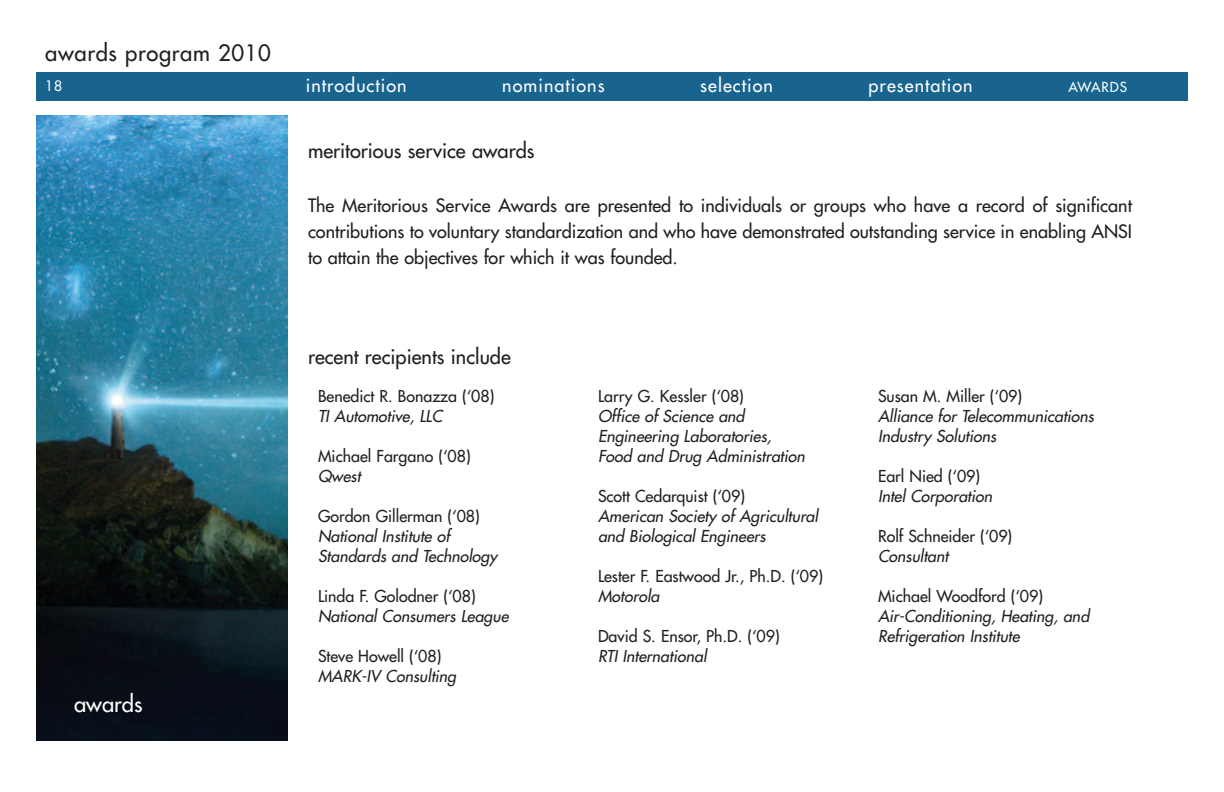
<style>
.page{position:relative;width:1224px;height:792px;background:#fff}
.page>*{position:absolute;margin:0;border:0;box-sizing:border-box;transform-origin:0 0}
.t1{font:22px "Futura";letter-spacing:.03em;color:#231f20}
.t2{font:22px "Futura";color:#fff}
.t3{font:20px "Futura";color:#231f20}
.t4{font:18px/26px "Futura";color:#231f20;text-align:justify}
.t5{font:18px "Futura";letter-spacing:.06em;color:#fff}
.t6{font:italic 16px/20px "Futura";color:#231f20}
.t7{font:16px "Futura";color:#231f20}
.t8{font:14px "Futura";color:#fff}
.t9{font:13.6px "Futura";letter-spacing:.075em;color:#fff}
</style>
<div class="page">
<div style="left:36px;top:72px;width:1152px;height:29px;background:#18648f"></div>
<img style="left:36px;top:115px;width:252px;height:625px">
<h1 class="t1" style="left:45px;top:42px;width:227px">awards program 2010</h1>
<p class="t8" style="left:45px;top:78px;width:18px">18</p>
<h1 class="t2" style="left:74px;top:693px;width:70px">awards</h1>
<p class="t5" style="left:306px;top:76px;width:102px">introduction</p>
<p class="t5" style="left:502px;top:76px;width:104px">nominations</p>
<p class="t5" style="left:700px;top:76px;width:74px">selection</p>
<p class="t5" style="left:869px;top:76px;width:106px">presentation</p>
<p class="t9" style="left:1068px;top:80px;width:60px">AWARDS</p>
<p class="t3" style="left:308px;top:141px;width:228px">meritorious service awards</p>
<p class="t4" style="left:308px;top:194px;width:826px">The Meritorious Service Awards are presented to individuals or groups who have a record of significant contributions to voluntary standardization and who have demonstrated outstanding service in enabling ANSI to attain the objectives for which it was founded.</p>
<p class="t3" style="left:308px;top:347px;width:204px">recent recipients include</p>
<p class="t7" style="left:318px;top:388px;width:178px">Benedict R. Bonazza (‘08)</p>
<p class="t6" style="left:318px;top:407px;width:126px">TI Automotive, LLC</p>
<p class="t7" style="left:318px;top:448px;width:154px">Michael Fargano (‘08)</p>
<p class="t6" style="left:318px;top:467px;width:44px">Qwest</p>
<p class="t7" style="left:318px;top:508px;width:163px">Gordon Gillerman (‘08)</p>
<p class="t6" style="left:318px;top:527px;width:181px">National Institute of<br>Standards and Technology</p>
<p class="t7" style="left:318px;top:588px;width:159px">Linda F. Golodner (‘08)</p>
<p class="t6" style="left:318px;top:607px;width:192px">National Consumers League</p>
<p class="t7" style="left:318px;top:648px;width:125px">Steve Howell (‘08)</p>
<p class="t6" style="left:318px;top:667px;width:140px">MARK-IV Consulting</p>
<p class="t7" style="left:598px;top:388px;width:147px">Larry G. Kessler (‘08)</p>
<p class="t6" style="left:598px;top:407px;width:208px">Office of Science and<br>Engineering Laboratories,<br>Food and Drug Administration</p>
<p class="t7" style="left:598px;top:488px;width:149px">Scott Cedarquist (‘09)</p>
<p class="t6" style="left:598px;top:507px;width:222px">American Society of Agricultural and Biological Engineers</p>
<p class="t7" style="left:598px;top:568px;width:227px">Lester F. Eastwood Jr., Ph.D. (‘09)</p>
<p class="t6" style="left:598px;top:587px;width:63px">Motorola</p>
<p class="t7" style="left:598px;top:628px;width:183px">David S. Ensor, Ph.D. (‘09)</p>
<p class="t6" style="left:598px;top:647px;width:110px">RTI International</p>
<p class="t7" style="left:878px;top:388px;width:146px">Susan M. Miller (‘09)</p>
<p class="t6" style="left:878px;top:407px;width:218px">Alliance for Telecommunications<br>Industry Solutions</p>
<p class="t7" style="left:878px;top:468px;width:104px">Earl Nied (‘09)</p>
<p class="t6" style="left:878px;top:487px;width:116px">Intel Corporation</p>
<p class="t7" style="left:878px;top:528px;width:136px">Rolf Schneider (‘09)</p>
<p class="t6" style="left:878px;top:547px;width:72px">Consultant</p>
<p class="t7" style="left:878px;top:588px;width:167px">Michael Woodford (‘09)</p>
<p class="t6" style="left:878px;top:607px;width:213px">Air-Conditioning, Heating, and<br>Refrigeration Institute</p>
</div>
